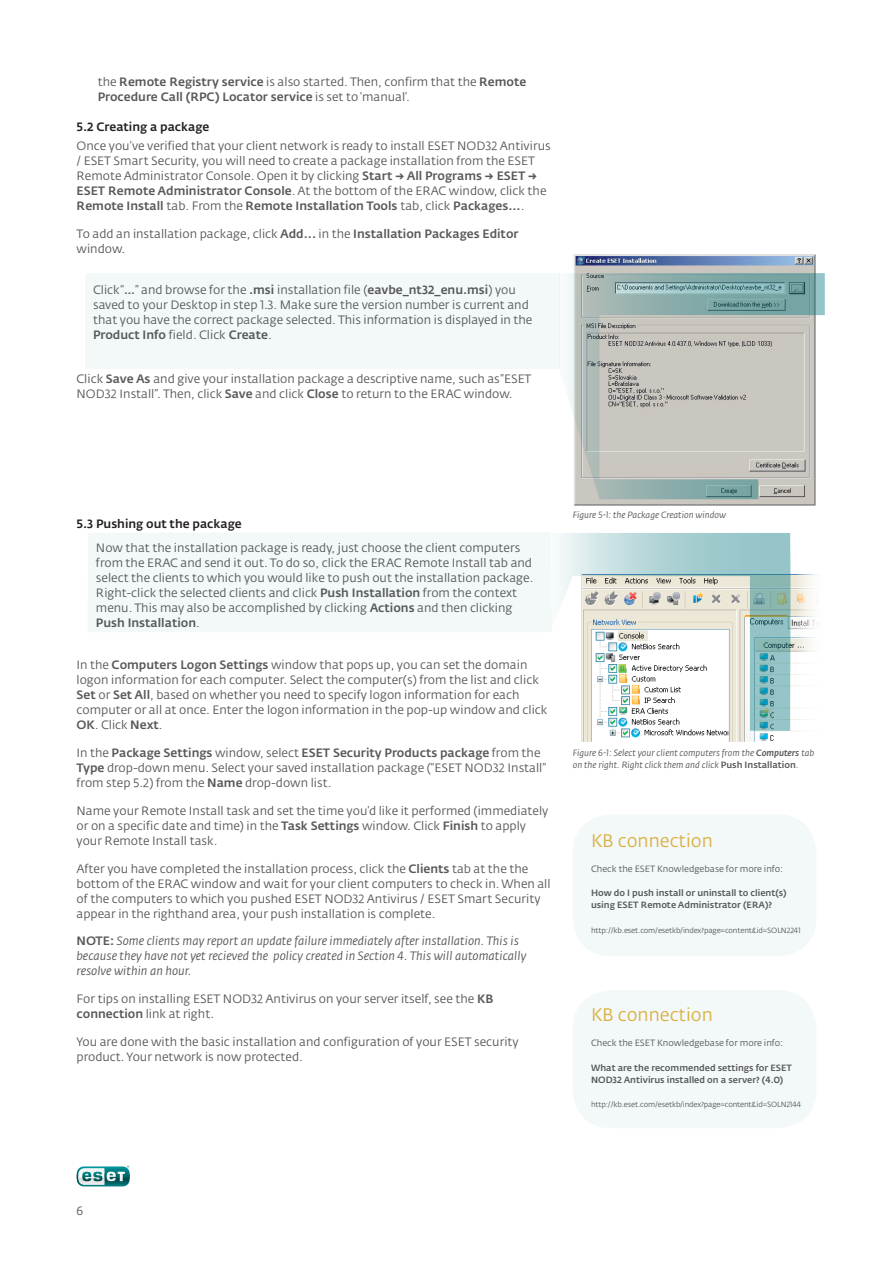
<style>
.page{position:relative;width:893px;height:1263px;background:#fff}
.page>*{position:absolute;margin:0;border:0;box-sizing:border-box;transform-origin:0 0}
.t1{font:18px "Fedra Sans Alt Pro";color:#dbb143}
.t2{font:12px/15px "Fedra Sans Alt Pro";color:#57585a}
.t3{font:italic 12px/15px "Fedra Sans Alt Pro";color:#57585a}
.t4{font:500 12px/15px "Fedra Sans Alt Pro";color:#57585a}
.t5{font:500 12px "Fedra Sans Alt Pro";color:#231f20}
.t6{font:500 9px/12px "Fedra Sans Alt Pro";color:#57585a}
.t7{font:italic 9px/12px "Fedra Sans Alt Pro";color:#57585a}
.t8{font:9px "Fedra Sans Alt Pro";color:#57585a}
.t9{font:7.5px "Fedra Sans Alt Pro";letter-spacing:-.02em;color:#57585a}
.s1{font-weight:400}
.s2{font-weight:500}
.s3{font-weight:500;font-style:normal}
</style>
<div class="page">
<div style="left:88px;top:533px;width:462px;height:99px;background:#f3f8f9"></div>
<div style="left:85px;top:273px;width:475px;height:96px;background:#f3f8f9"></div>
<div style="left:573px;top:814px;width:243px;height:142px;background:#f3f8f9;border-radius:38px"></div>
<div style="left:573px;top:990px;width:243px;height:138px;background:#f3f8f9;border-radius:38px"></div>
<img style="left:573px;top:254px;width:243px;height:252px">
<svg style="left:567px;top:273px;width:258px;height:226px;background:#b7beba"></svg>
<img style="left:581px;top:574px;width:238px;height:167px">
<svg style="left:77px;top:1165px;width:53px;height:21px"></svg>
<svg style="left:550px;top:533px;width:241px;height:198px"></svg>
<p class="t4" style="left:98px;top:74px;width:430px"><span class="s1">the</span> Remote Registry service <span class="s1">is also started. Then, confirm that the</span> Remote<br>Procedure Call (RPC) Locator service <span class="s1">is set to ‘manual’.</span></p>
<p class="t5" style="left:77px;top:119px;width:134px">5.2 Creating a package</p>
<p class="t2" style="left:77px;top:139px;width:476px">Once you’ve verified that your client network is ready to install ESET NOD32 Antivirus / ESET Smart Security, you will need to create a package installation from the ESET Remote Administrator Console. Open it by clicking <span class="s2">Start → All Programs → ESET → ESET Remote Administrator Console</span>. At the bottom of the ERAC window, click the <span class="s2">Remote Install</span> tab. From the <span class="s2">Remote Installation Tools</span> tab, click <span class="s2">Packages...</span>.</p>
<p class="t2" style="left:77px;top:226px;width:444px">To add an installation package, click <span class="s2">Add...</span> in the <span class="s2">Installation Packages Editor </span>window.</p>
<p class="t2" style="left:93px;top:282px;width:441px">Click “<span class="s2">…</span>” and browse for the <span class="s2">.msi</span> installation file (<span class="s2">eavbe_nt32_enu.msi</span>) you saved to your Desktop in step 1.3. Make sure the version number is current and that you have the correct package selected. This information is displayed in the <span class="s2">Product Info</span> field. Click <span class="s2">Create</span>.</p>
<p class="t2" style="left:77px;top:372px;width:456px">Click <span class="s2">Save As</span> and give your installation package a descriptive name, such as “ESET<br>NOD32 Install”. Then, click <span class="s2">Save</span> and click <span class="s2">Close</span> to return to the ERAC window.</p>
<p class="t5" style="left:77px;top:516px;width:167px">5.3 Pushing out the package</p>
<p class="t2" style="left:96px;top:540px;width:439px">Now that the installation package is ready, just choose the client computers from the ERAC and send it out. To do so, click the ERAC Remote Install tab and select the clients to which you would like to push out the installation package.<br>Right-click the selected clients and click <span class="s2">Push Installation</span> from the context menu. This may also be accomplished by clicking <span class="s2">Actions</span> and then clicking <span class="s2">Push Installation</span>.</p>
<p class="t2" style="left:77px;top:658px;width:472px">In the <span class="s2">Computers Logon Settings</span> window that pops up, you can set the domain logon information for each computer. Select the computer(s) from the list and click <span class="s2">Set</span> or <span class="s2">Set All</span>, based on whether you need to specify logon information for each computer or all at once. Enter the logon information in the pop-up window and click <span class="s2">OK</span>. Click <span class="s2">Next</span>.</p>
<p class="t2" style="left:77px;top:745px;width:471px">In the <span class="s2">Package Settings</span> window, select <span class="s2">ESET Security Products package</span> from the<br><span class="s2">Type</span> drop-down menu. Select your saved installation package (“ESET NOD32 Install” from step 5.2) from the <span class="s2">Name</span> drop-down list.</p>
<p class="t2" style="left:77px;top:803px;width:473px">Name your Remote Install task and set the time you’d like it performed (immediately or on a specific date and time) in the <span class="s2">Task Settings</span> window. Click <span class="s2">Finish</span> to apply your Remote Install task.</p>
<p class="t2" style="left:77px;top:861px;width:476px">After you have completed the installation process, click the <span class="s2">Clients</span> tab at the the bottom of the ERAC window and wait for your client computers to check in. When all of the computers to which you pushed ESET NOD32 Antivirus / ESET Smart Security appear in the righthand area, your push installation is complete.</p>
<p class="t3" style="left:77px;top:934px;width:451px"><span class="s3">NOTE:</span> Some clients may report an update failure immediately after installation. This is because they have not yet recieved the policy created in Section 4. This will automatically resolve within an hour.</p>
<p class="t2" style="left:77px;top:991px;width:418px">For tips on installing ESET NOD32 Antivirus on your server itself, see the <span class="s2">KB connection</span> link at right.</p>
<p class="t2" style="left:77px;top:1034px;width:444px">You are done with the basic installation and configuration of your ESET security product. Your network is now protected.</p>
<p class="t7" style="left:573px;top:509px;width:155px">Figure 5-1: the Package Creation window</p>
<p class="t7" style="left:573px;top:747px;width:243px">Figure 6-1: Select your client computers from the <span class="s2">Computers</span> tab on the right. Right click them and click <span class="s3">Push Installation</span>.</p>
<h1 class="t1" style="left:591px;top:830px;width:123px">KB connection</h1>
<p class="t8" style="left:591px;top:863px;width:194px">Check the ESET Knowledgebase for more info:</p>
<p class="t6" style="left:591px;top:887px;width:197px">How do I push install or uninstall to client(s) using ESET Remote Administrator (ERA)?</p>
<p class="t9" style="left:591px;top:926px;width:211px">http://kb.eset.com/esetkb/index?page=content&amp;id=SOLN2241</p>
<h1 class="t1" style="left:591px;top:1004px;width:123px">KB connection</h1>
<p class="t8" style="left:591px;top:1037px;width:194px">Check the ESET Knowledgebase for more info:</p>
<p class="t6" style="left:591px;top:1061px;width:202px">What are the recommended settings for ESET<br>NOD32 Antivirus installed on a server? (4.0)</p>
<p class="t9" style="left:591px;top:1100px;width:212px">http://kb.eset.com/esetkb/index?page=content&amp;id=SOLN2144</p>
<p class="t2" style="left:76px;top:1204px;width:8px">6</p>
</div>
